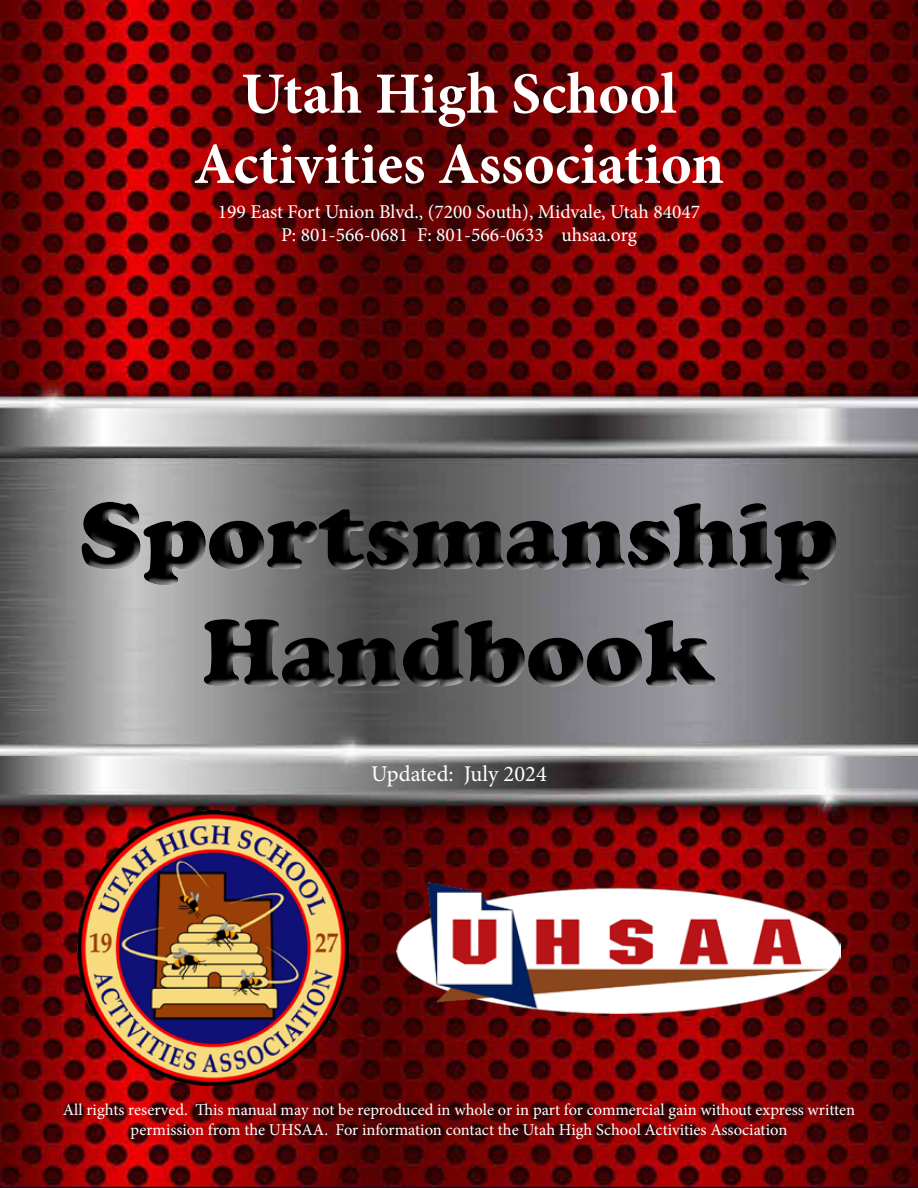
<style>
.page{position:relative;width:918px;height:1188px;background:#fff}
.page>*{position:absolute;margin:0;border:0;box-sizing:border-box;transform-origin:0 0}
.t1{font:700 58.5px/70.2px "Minion Pro";letter-spacing:-.015em;color:#fff;text-align:center}
.t2{font:22.5px "Minion Pro";color:#fff}
.t3{font:19.5px/23.4px "Minion Pro";color:#fff;text-align:center}
.t4{font:16.5px/19.8px "Minion Pro";color:#fff;text-align:center}
</style>
<div class="page">
<img style="left:0;top:0;width:918px;height:1188px">
<div style="left:79px;top:499px;width:766px;height:195px;background:#fff;opacity:.75"></div>
<div style="left:74px;top:494px;width:765px;height:194px;background:#000;opacity:.75"></div>
<img style="left:77px;top:810px;width:272px;height:275px">
<img style="left:396px;top:882px;width:445px;height:131px">
<h1 class="t1" style="left:194px;top:58px;width:532px">Utah High School<br>Activities Association</h1>
<p class="t3" style="left:218px;top:200px;width:484px">199 East Fort Union Blvd., (7200 South), Midvale, Utah 84047<br>P: 801-566-0681 F: 801-566-0633 uhsaa.org</p>
<h2 class="t2" style="left:371px;top:759px;width:177px">Updated: July 2024</h2>
<p class="t4" style="left:63px;top:1100px;width:794px">All rights reserved. This manual may not be reproduced in whole or in part for commercial gain without express written permission from the UHSAA. For information contact the Utah High School Activities Association</p>
</div>
